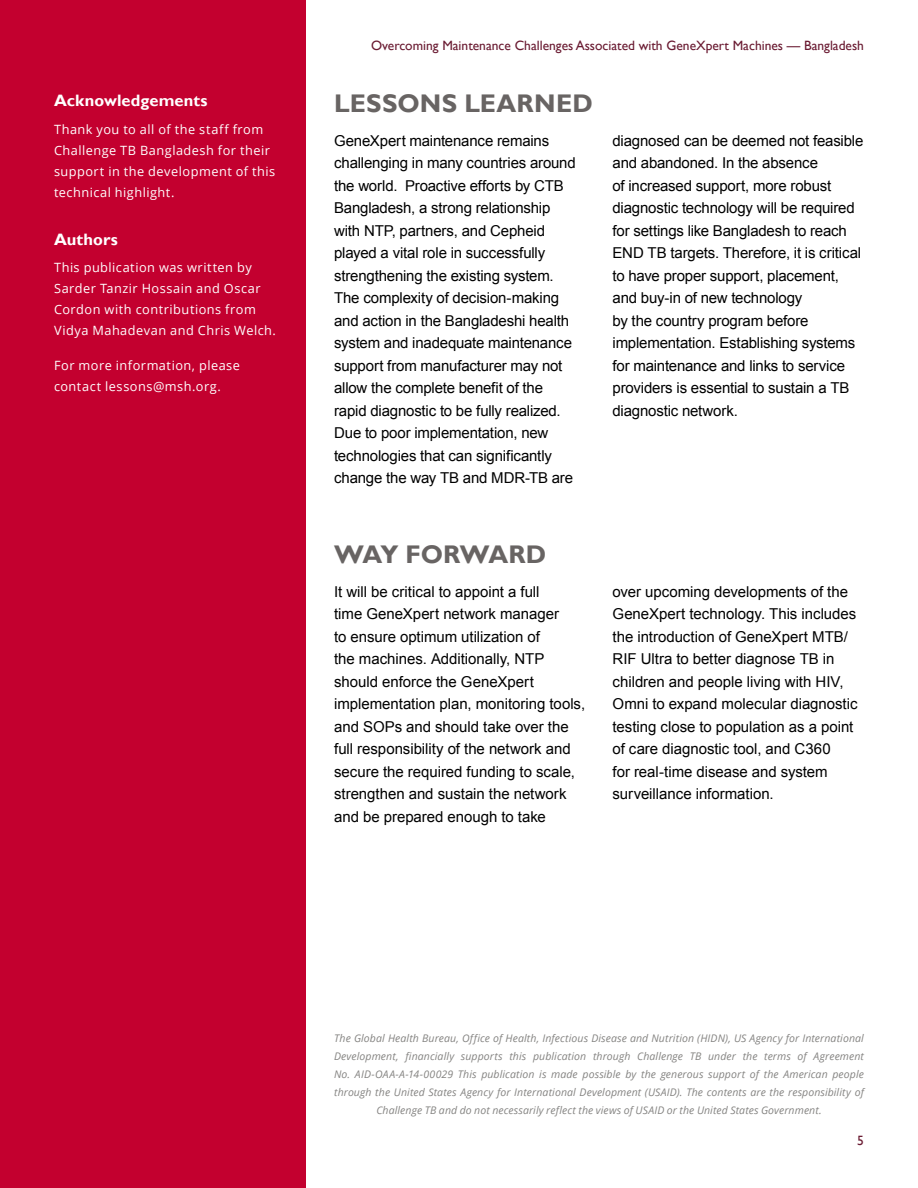
<style>
.page{position:relative;width:918px;height:1188px;background:#fff}
.page>*{position:absolute;margin:0;border:0;box-sizing:border-box;transform-origin:0 0}
.t1{font:700 25.5px "Gill Sans";letter-spacing:.005em;color:#686463}
.t2{font:700 25.5px "Gill Sans";letter-spacing:-.015em;color:#686463}
.t3{font:700 16.5px "Gill Sans";letter-spacing:.005em;color:#fff}
.t4{font:15px/22.5px "Arial";letter-spacing:-.01em;color:#000}
.t5{font:13.5px "Gill Sans";color:#6a1b32}
.t6{font:12.75px/21px "Open Sans";letter-spacing:.04em;color:#fff}
.t7{font:italic 10.5px/18px "Open Sans";letter-spacing:.01em;color:#858482;text-align:center}
</style>
<div class="page">
<div style="left:0;top:0;width:306px;height:1188px;background:#c3002f"></div>
<p class="t3" style="left:54px;top:90px;width:155px">Acknowledgements</p>
<p class="t6" style="left:54px;top:118px;width:223px">Thank you to all of the staff from<br>Challenge TB Bangladesh for their support in the development of this technical highlight.</p>
<p class="t3" style="left:54px;top:229px;width:65px">Authors</p>
<p class="t6" style="left:54px;top:257px;width:224px">This publication was written by<br>Sarder Tanzir Hossain and Oscar<br>Cordon with contributions from<br>Vidya Mahadevan and Chris Welch.</p>
<p class="t6" style="left:54px;top:354px;width:188px">For more information, please contact lessons@msh.org.</p>
<p class="t5" style="left:371px;top:37px;width:494px">Overcoming Maintenance Challenges Associated with GeneXpert Machines — Bangladesh</p>
<h1 class="t1" style="left:334px;top:88px;width:260px">LESSONS LEARNED</h1>
<p class="t4" style="left:334px;top:130px;width:243px">GeneXpert maintenance remains challenging in many countries around the world. Proactive efforts by CTB Bangladesh, a strong relationship with NTP, partners, and Cepheid played a vital role in successfully strengthening the existing system.<br>The complexity of decision-making and action in the Bangladeshi health system and inadequate maintenance support from manufacturer may not allow the complete benefit of the rapid diagnostic to be fully realized.<br>Due to poor implementation, new technologies that can significantly change the way TB and MDR-TB are</p>
<p class="t4" style="left:613px;top:130px;width:252px">diagnosed can be deemed not feasible and abandoned. In the absence<br>of increased support, more robust diagnostic technology will be required for settings like Bangladesh to reach END TB targets. Therefore, it is critical to have proper support, placement, and buy-in of new technology<br>by the country program before implementation. Establishing systems for maintenance and links to service providers is essential to sustain a TB diagnostic network.</p>
<h1 class="t2" style="left:334px;top:539px;width:214px">WAY FORWARD</h1>
<p class="t4" style="left:334px;top:580px;width:253px">It will be critical to appoint a full<br>time GeneXpert network manager<br>to ensure optimum utilization of<br>the machines. Additionally, NTP should enforce the GeneXpert implementation plan, monitoring tools, and SOPs and should take over the full responsibility of the network and secure the required funding to scale, strengthen and sustain the network and be prepared enough to take</p>
<p class="t4" style="left:613px;top:580px;width:247px">over upcoming developments of the GeneXpert technology. This includes the introduction of GeneXpert MTB/ RIF Ultra to better diagnose TB in children and people living with HIV, Omni to expand molecular diagnostic testing close to population as a point of care diagnostic tool, and C360<br>for real-time disease and system surveillance information.</p>
<p class="t7" style="left:334px;top:1029px;width:531px">The Global Health Bureau, Office of Health, Infectious Disease and Nutrition (HIDN), US Agency for International Development, financially supports this publication through Challenge TB under the terms of Agreement No. AID-OAA-A-14-00029 This publication is made possible by the generous support of the American people through the United States Agency for International Development (USAID). The contents are the responsibility of Challenge TB and do not necessarily reflect the views of USAID or the United States Government.</p>
<p class="t5" style="left:857px;top:1132px;width:8px">5</p>
</div>
